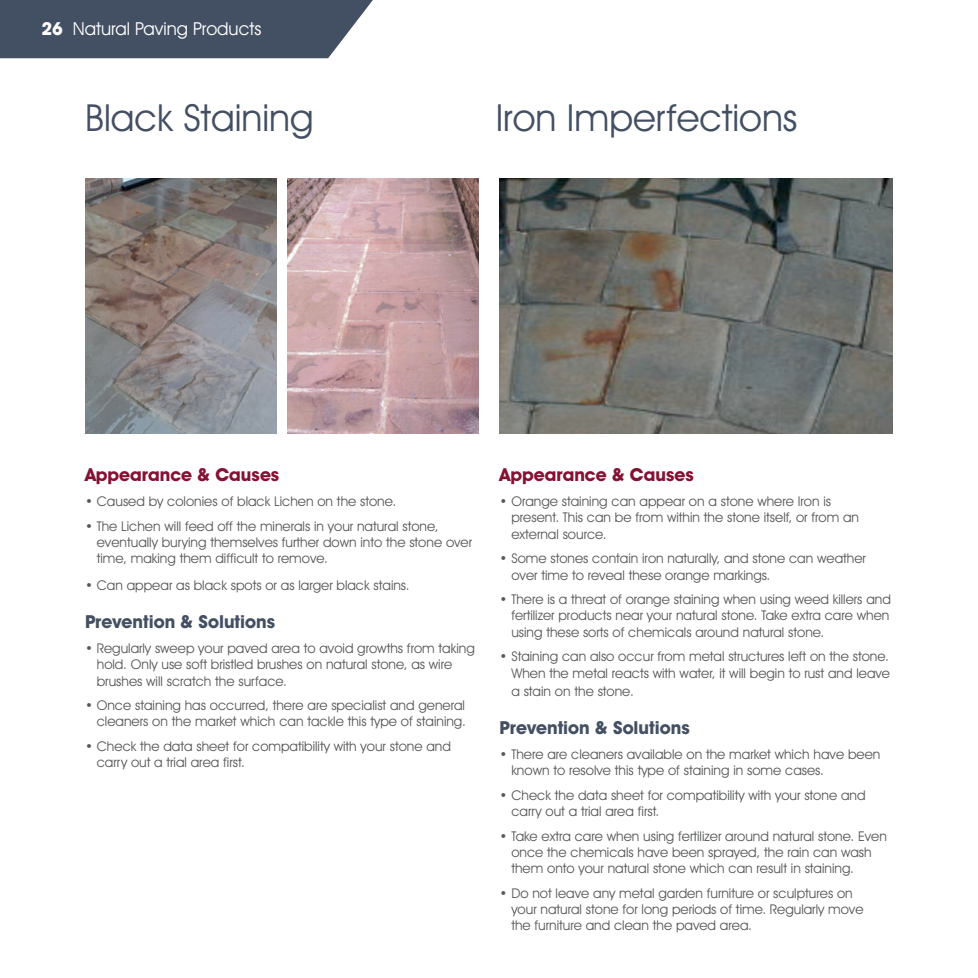
<style>
.page{position:relative;width:978px;height:978px;background:#fff}
.page>*{position:absolute;margin:0;border:0;box-sizing:border-box;transform-origin:0 0}
.t1{font:37.5px "Avant Garde IT Cby BT";color:#434f62}
.t2{font:700 18px "Avant Garde IT Cby BT";color:#434f62}
.t3{font:700 18px "Avant Garde IT Cby BT";color:#851133}
.t4{font:18px "Avant Garde IT Cby BT";color:#fff}
.t5{font:13.5px/16.2px "Avant Garde IT Cby BT";color:#57585a}
.s1{font-weight:700}
</style>
<div class="page">
<div style="left:0;top:0;width:373px;height:58px;background:#434f62"></div>
<img style="left:500px;top:179px;width:393px;height:255px">
<img style="left:85px;top:179px;width:191px;height:255px">
<img style="left:287px;top:179px;width:191px;height:255px">
<p class="t4" style="left:41px;top:18px;width:222px"><span class="s1">26</span> Natural Paving Products</p>
<p class="t1" style="left:85px;top:95px;width:230px">Black Staining</p>
<p class="t1" style="left:496px;top:95px;width:303px">Iron Imperfections</p>
<p class="t3" style="left:85px;top:464px;width:196px">Appearance &amp; Causes</p>
<p class="t5" style="left:85px;top:493px;width:313px">• Caused by colonies of black Lichen on the stone.</p>
<p class="t5" style="left:97px;top:518px;width:377px;text-indent:-12px">• The Lichen will feed off the minerals in your natural stone, eventually burying themselves further down into the stone over time, making them difficult to remove.</p>
<p class="t5" style="left:85px;top:577px;width:326px">• Can appear as black spots or as larger black stains.</p>
<p class="t2" style="left:85px;top:611px;width:192px">Prevention &amp; Solutions</p>
<p class="t5" style="left:97px;top:640px;width:379px;text-indent:-12px">• Regularly sweep your paved area to avoid growths from taking hold. Only use soft bristled brushes on natural stone, as wire brushes will scratch the surface.</p>
<p class="t5" style="left:85px;top:697px;width:382px;text-align:right">• Once staining has occurred, there are specialist and general cleaners on the market which can tackle this type of staining.</p>
<p class="t5" style="left:97px;top:738px;width:356px;text-indent:-12px">• Check the data sheet for compatibility with your stone and carry out a trial area first.</p>
<p class="t3" style="left:500px;top:464px;width:196px">Appearance &amp; Causes</p>
<p class="t5" style="left:511px;top:493px;width:349px;text-indent:-12px">• Orange staining can appear on a stone where Iron is present. This can be from within the stone itself, or from an external source.</p>
<p class="t5" style="left:511px;top:550px;width:356px;text-indent:-12px">• Some stones contain iron naturally, and stone can weather over time to reveal these orange markings.</p>
<p class="t5" style="left:511px;top:591px;width:381px;text-align:justify;text-indent:-12px">• There is a threat of orange staining when using weed killers and fertilizer products near your natural stone. Take extra care when using these sorts of chemicals around natural stone.</p>
<p class="t5" style="left:500px;top:648px;width:392px;text-align:right">• Staining can also occur from metal structures left on the stone.<br>When the metal reacts with water, it will begin to rust and leave</p>
<p class="t5" style="left:511px;top:682px;width:124px">a stain on the stone.</p>
<p class="t2" style="left:500px;top:717px;width:192px">Prevention &amp; Solutions</p>
<p class="t5" style="left:511px;top:746px;width:371px;text-indent:-12px">• There are cleaners available on the market which have been known to resolve this type of staining in some cases.</p>
<p class="t5" style="left:511px;top:787px;width:356px;text-indent:-12px">• Check the data sheet for compatibility with your stone and carry out a trial area first.</p>
<p class="t5" style="left:511px;top:828px;width:377px;text-indent:-12px">• Take extra care when using fertilizer around natural stone. Even once the chemicals have been sprayed, the rain can wash them onto your natural stone which can result in staining.</p>
<p class="t5" style="left:511px;top:885px;width:354px;text-indent:-12px">• Do not leave any metal garden furniture or sculptures on your natural stone for long periods of time. Regularly move the furniture and clean the paved area.</p>
</div>
